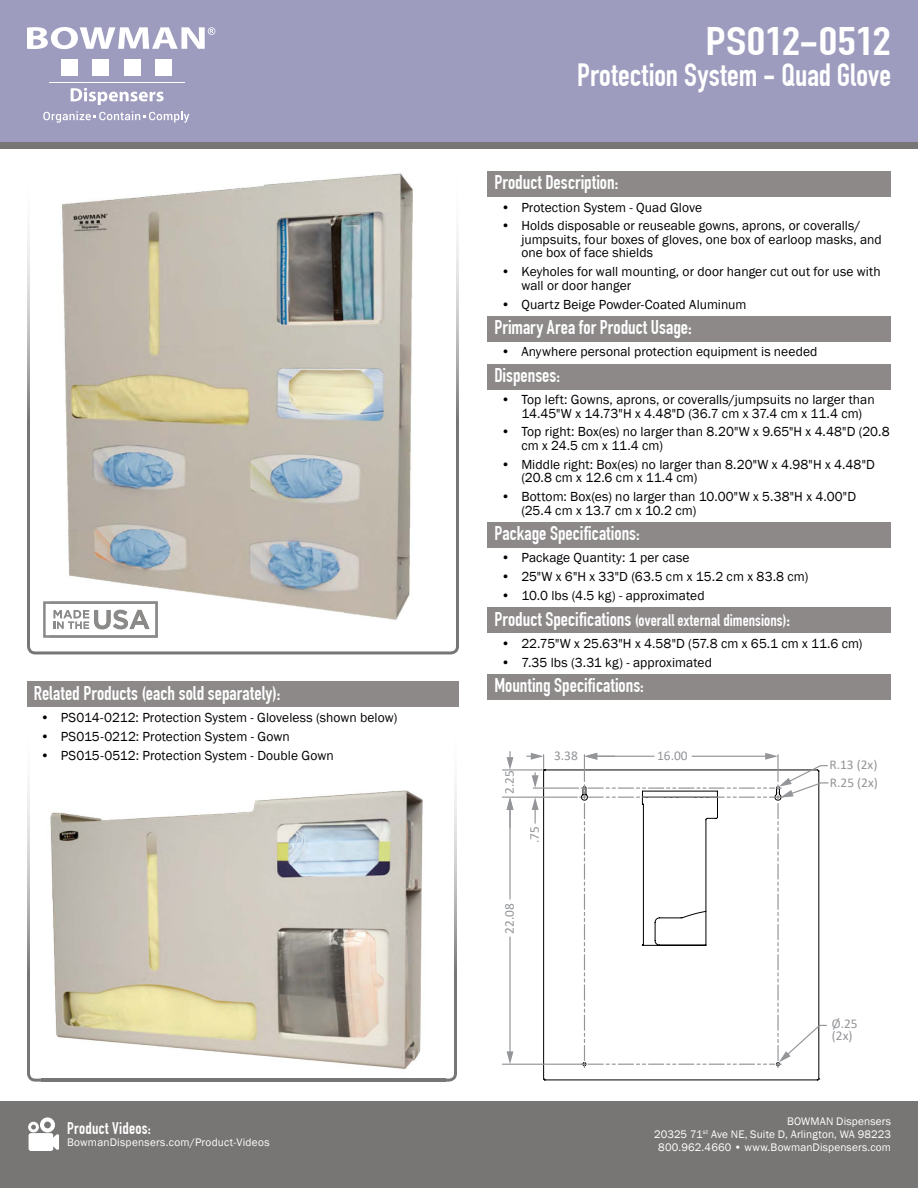
<style>
.page{position:relative;width:918px;height:1188px;background:#fff}
.page>*{position:absolute;margin:0;border:0;box-sizing:border-box;transform-origin:0 0}
.t1{font:700 39px "DIN Condensed";letter-spacing:-.005em;color:#fff;scale:1.28 1}
.t2{font:700 31.5px "DIN Condensed";letter-spacing:.005em;color:#fff}
.t3{font:700 19.5px "DIN Condensed";color:#fff}
.t4{font:700 16.5px "DIN Condensed";letter-spacing:.005em;color:#fff}
.t5{font:13.5px/13.5px "Franklin Gothic";letter-spacing:.005em;color:#000}
.t6{font:13.35px/17.9px "Calibri";color:#939598}
.t7{font:11.25px/12.8px "Franklin Gothic";letter-spacing:.015em;color:#fff;text-align:right}
.s1{font-size:19.5px}
</style>
<div class="page">
<div style="left:0;top:1101px;width:918px;height:87px;background:#787675"></div>
<div style="left:0;top:0;width:918px;height:148px;background:#787675"></div>
<svg style="left:28px;top:1117px;width:31px;height:34px"></svg>
<img style="left:27px;top:786px;width:430px;height:296px">
<img style="left:27px;top:234px;width:432px;height:420px">
<div style="left:0;top:0;width:918px;height:142px;background:#9d9cbe"></div>
<svg style="left:27px;top:27px;width:188px;height:22px"></svg>
<div style="left:61px;top:60px;width:17px;height:16px;background:#fff"></div>
<div style="left:92px;top:60px;width:17px;height:16px;background:#fff"></div>
<div style="left:124px;top:60px;width:17px;height:16px;background:#fff"></div>
<div style="left:155px;top:60px;width:17px;height:16px;background:#fff"></div>
<hr style="left:49px;top:82px;width:135px;height:1px;background:#fff">
<svg style="left:71px;top:88px;width:93px;height:17px"></svg>
<svg style="left:43px;top:111px;width:146px;height:12px"></svg>
<svg style="left:543px;top:769px;width:277px;height:312px"></svg>
<svg style="left:532px;top:798px;width:7px;height:25px"></svg>
<hr style="left:509px;top:937px;width:2px;height:117px;background:#939598">
<svg style="left:507px;top:1051px;width:6px;height:13px"></svg>
<hr style="left:509px;top:808px;width:2px;height:91px;background:#939598">
<svg style="left:507px;top:798px;width:6px;height:29px"></svg>
<svg style="left:507px;top:752px;width:6px;height:17px"></svg>
<svg style="left:580px;top:753px;width:249px;height:315px"></svg>
<svg style="left:527px;top:753px;width:18px;height:35px"></svg>
<hr style="left:533px;top:788px;width:46px;height:1px;background:#939598">
<hr style="left:502px;top:1064px;width:79px;height:1px;background:#939598">
<hr style="left:502px;top:797px;width:75px;height:1px;background:#939598">
<hr style="left:502px;top:769px;width:40px;height:2px;background:#939598">
<div style="left:488px;top:171px;width:403px;height:26px;background:#8d8989"></div>
<div style="left:488px;top:316px;width:403px;height:26px;background:#8d8989"></div>
<div style="left:488px;top:364px;width:403px;height:26px;background:#8d8989"></div>
<div style="left:488px;top:522px;width:403px;height:26px;background:#8d8989"></div>
<div style="left:488px;top:607px;width:403px;height:26px;background:#8d8989"></div>
<div style="left:488px;top:674px;width:403px;height:26px;background:#8d8989"></div>
<div style="left:27px;top:681px;width:432px;height:26px;background:#8d8989"></div>
<img style="left:41px;top:786px;width:405px;height:293px">
<img style="left:41px;top:1079px;width:405px;height:3px">
<img style="left:49px;top:173px;width:393px;height:474px">
<svg style="left:43px;top:601px;width:6px;height:37px"></svg>
<img style="left:49px;top:601px;width:109px;height:37px">
<h3 class="t3" style="left:34px;top:681px;width:248px">Related Products (each sold separately):</h3>
<p class="t5" style="left:40px;top:711px;width:358px">• PS014-0212: Protection System - Gloveless (shown below)</p>
<p class="t5" style="left:40px;top:730px;width:251px">• PS015-0212: Protection System - Gown</p>
<p class="t5" style="left:40px;top:749px;width:295px">• PS015-0512: Protection System - Double Gown</p>
<p class="t4" style="left:67px;top:1118px;width:85px">Product Videos:</p>
<p class="t7" style="left:67px;top:1136px;width:204px">BowmanDispensers.com/Product-Videos</p>
<h1 class="t1" style="left:706px;top:18px;width:146px">PS012-0512</h1>
<h2 class="t2" style="left:577px;top:57px;width:315px">Protection System - Quad Glove</h2>
<h3 class="t3" style="left:494px;top:171px;width:125px">Product Description:</h3>
<p class="t5" style="left:501px;top:201px;width:202px">• Protection System - Quad Glove</p>
<p class="t5" style="left:521px;top:219px;width:362px;text-indent:-20px">• Holds disposable or reuseable gowns, aprons, or coveralls/ jumpsuits, four boxes of gloves, one box of earloop masks, and one box of face shields</p>
<p class="t5" style="left:521px;top:265px;width:361px;text-indent:-20px">• Keyholes for wall mounting, or door hanger cut out for use with wall or door hanger</p>
<p class="t5" style="left:501px;top:298px;width:247px">• Quartz Beige Powder-Coated Aluminum</p>
<h3 class="t3" style="left:494px;top:316px;width:199px">Primary Area for Product Usage:</h3>
<p class="t5" style="left:501px;top:345px;width:318px">• Anywhere personal protection equipment is needed</p>
<h3 class="t3" style="left:494px;top:364px;width:67px">Dispenses:</h3>
<p class="t5" style="left:501px;top:393px;width:375px;text-align:center">• Top left: Gowns, aprons, or coveralls/jumpsuits no larger than<br>14.45"W x 14.73"H x 4.48"D (36.7 cm x 37.4 cm x 11.4 cm)</p>
<p class="t5" style="left:521px;top:425px;width:370px;text-indent:-20px">• Top right: Box(es) no larger than 8.20"W x 9.65"H x 4.48"D (20.8 cm x 24.5 cm x 11.4 cm)</p>
<p class="t5" style="left:521px;top:458px;width:355px;text-indent:-20px">• Middle right: Box(es) no larger than 8.20"W x 4.98"H x 4.48"D (20.8 cm x 12.6 cm x 11.4 cm)</p>
<p class="t5" style="left:521px;top:490px;width:336px;text-indent:-20px">• Bottom: Box(es) no larger than 10.00"W x 5.38"H x 4.00"D (25.4 cm x 13.7 cm x 10.2 cm)</p>
<h3 class="t3" style="left:494px;top:522px;width:147px">Package Specifications:</h3>
<p class="t5" style="left:501px;top:551px;width:190px">• Package Quantity: 1 per case</p>
<p class="t5" style="left:501px;top:570px;width:309px">• 25"W x 6"H x 33"D (63.5 cm x 15.2 cm x 83.8 cm)</p>
<p class="t5" style="left:501px;top:589px;width:205px">• 10.0 lbs (4.5 kg) - approximated</p>
<p class="t4" style="left:494px;top:610px;width:297px"><span class="s1">Product Specifications</span> (overall external dimensions)<span class="s1">:</span></p>
<p class="t5" style="left:501px;top:637px;width:363px">• 22.75"W x 25.63"H x 4.58"D (57.8 cm x 65.1 cm x 11.6 cm)</p>
<p class="t5" style="left:501px;top:656px;width:212px">• 7.35 lbs (3.31 kg) - approximated</p>
<h3 class="t3" style="left:494px;top:674px;width:151px">Mounting Specifications:</h3>
<p class="t6" style="left:500px;top:794px;width:25px;rotate:-90deg">2.25</p>
<p class="t6" style="left:554px;top:746px;width:25px">3.38</p>
<p class="t6" style="left:657px;top:746px;width:32px">16.00</p>
<p class="t6" style="left:525px;top:843px;width:18px;rotate:-90deg">.75</p>
<p class="t6" style="left:500px;top:934px;width:32px;rotate:-90deg">22.08</p>
<p class="t6" style="left:829px;top:755px;width:50px">R.13 (2x)<br>R.25 (2x)</p>
<p class="t6" style="left:832px;top:1017px;width:27px;line-height:12px">Ø.25 (2x)</p>
<p class="t7" style="left:654px;top:1116px;width:238px">BOWMAN Dispensers<br>20325 71<sup>st</sup> Ave NE, Suite D, Arlington, WA 98223<br>800.962.4660 • www.BowmanDispensers.com</p>
</div>
